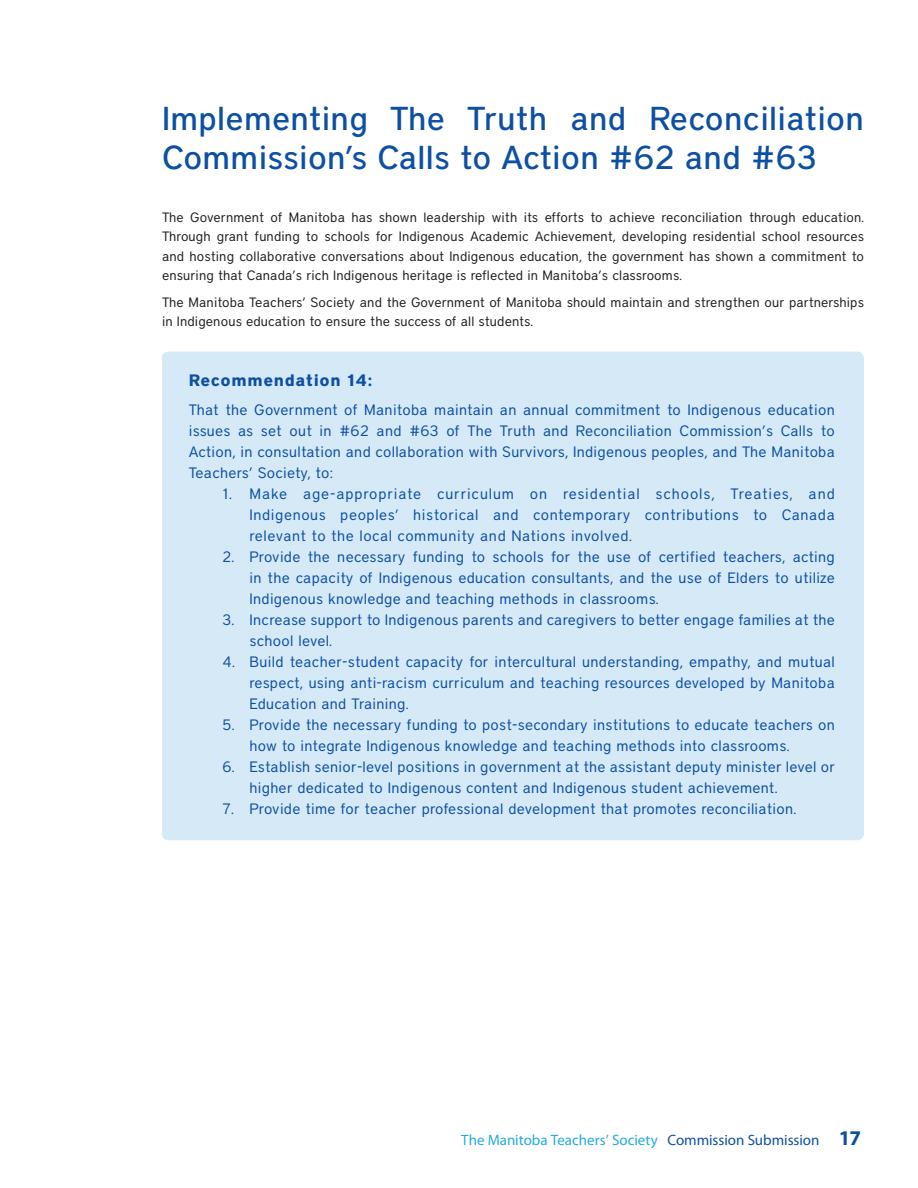
<style>
.page{position:relative;width:918px;height:1188px;background:#fff}
.page>*{position:absolute;margin:0;border:0;box-sizing:border-box;transform-origin:0 0}
.t1{font:500 33px/39.6px "District";letter-spacing:.01em;color:#0d50a3}
.t2{font:700 16.5px "District";letter-spacing:.04em;color:#0d50a3}
.t3{font:15px/21px "District";letter-spacing:.02em;color:#0d50a3;text-align:justify}
.t4{font:15px "Myriad Pro";color:#24aae1}
.t5{font:13.5px/19.5px "District";letter-spacing:.01em;color:#231f20;text-align:justify}
.s1{color:#0d50a3}
.s2{font-weight:700;font-size:21px;color:#0d50a3}
</style>
<div class="page">
<div style="left:162px;top:352px;width:702px;height:488px;background:#d6e9f7;border-radius:7px"></div>
<h1 class="t1" style="left:162px;top:98px;width:704px">Implementing The Truth and Reconciliation<br>Commission’s Calls to Action #62 and #63</h1>
<p class="t5" style="left:162px;top:207px;width:704px">The Government of Manitoba has shown leadership with its efforts to achieve reconciliation through education.<br>Through grant funding to schools for Indigenous Academic Achievement, developing residential school resources and hosting collaborative conversations about Indigenous education, the government has shown a commitment to ensuring that Canada’s rich Indigenous heritage is reflected in Manitoba’s classrooms.</p>
<p class="t5" style="left:162px;top:292px;width:703px">The Manitoba Teachers’ Society and the Government of Manitoba should maintain and strengthen our partnerships in Indigenous education to ensure the success of all students.</p>
<p class="t2" style="left:189px;top:370px;width:185px">Recommendation 14:</p>
<p class="t3" style="left:189px;top:399px;width:648px">That the Government of Manitoba maintain an annual commitment to Indigenous education issues as set out in #62 and #63 of The Truth and Reconciliation Commission’s Calls to Action, in consultation and collaboration with Survivors, Indigenous peoples, and The Manitoba Teachers’ Society, to:</p>
<p class="t3" style="left:250px;top:483px;width:587px;text-indent:-27px">1. Make age-appropriate curriculum on residential schools, Treaties, and Indigenous peoples’ historical and contemporary contributions to Canada relevant to the local community and Nations involved.</p>
<p class="t3" style="left:250px;top:546px;width:587px;text-indent:-27px">2. Provide the necessary funding to schools for the use of certified teachers, acting in the capacity of Indigenous education consultants, and the use of Elders to utilize Indigenous knowledge and teaching methods in classrooms.</p>
<p class="t3" style="left:250px;top:609px;width:587px;text-indent:-27px">3. Increase support to Indigenous parents and caregivers to better engage families at the school level.</p>
<p class="t3" style="left:250px;top:651px;width:587px;text-indent:-27px">4. Build teacher-student capacity for intercultural understanding, empathy, and mutual respect, using anti-racism curriculum and teaching resources developed by Manitoba Education and Training.</p>
<p class="t3" style="left:250px;top:714px;width:587px;text-indent:-27px">5. Provide the necessary funding to post-secondary institutions to educate teachers on how to integrate Indigenous knowledge and teaching methods into classrooms.</p>
<p class="t3" style="left:250px;top:756px;width:587px;text-indent:-27px">6. Establish senior-level positions in government at the assistant deputy minister level or higher dedicated to Indigenous content and Indigenous student achievement.</p>
<p class="t3" style="left:223px;top:798px;width:575px">7. Provide time for teacher professional development that promotes reconciliation.</p>
<p class="t4" style="left:461px;top:1131px;width:402px">The Manitoba Teachers’ Society <span class="s1">Commission Submission</span> <span class="s2">17</span></p>
</div>
